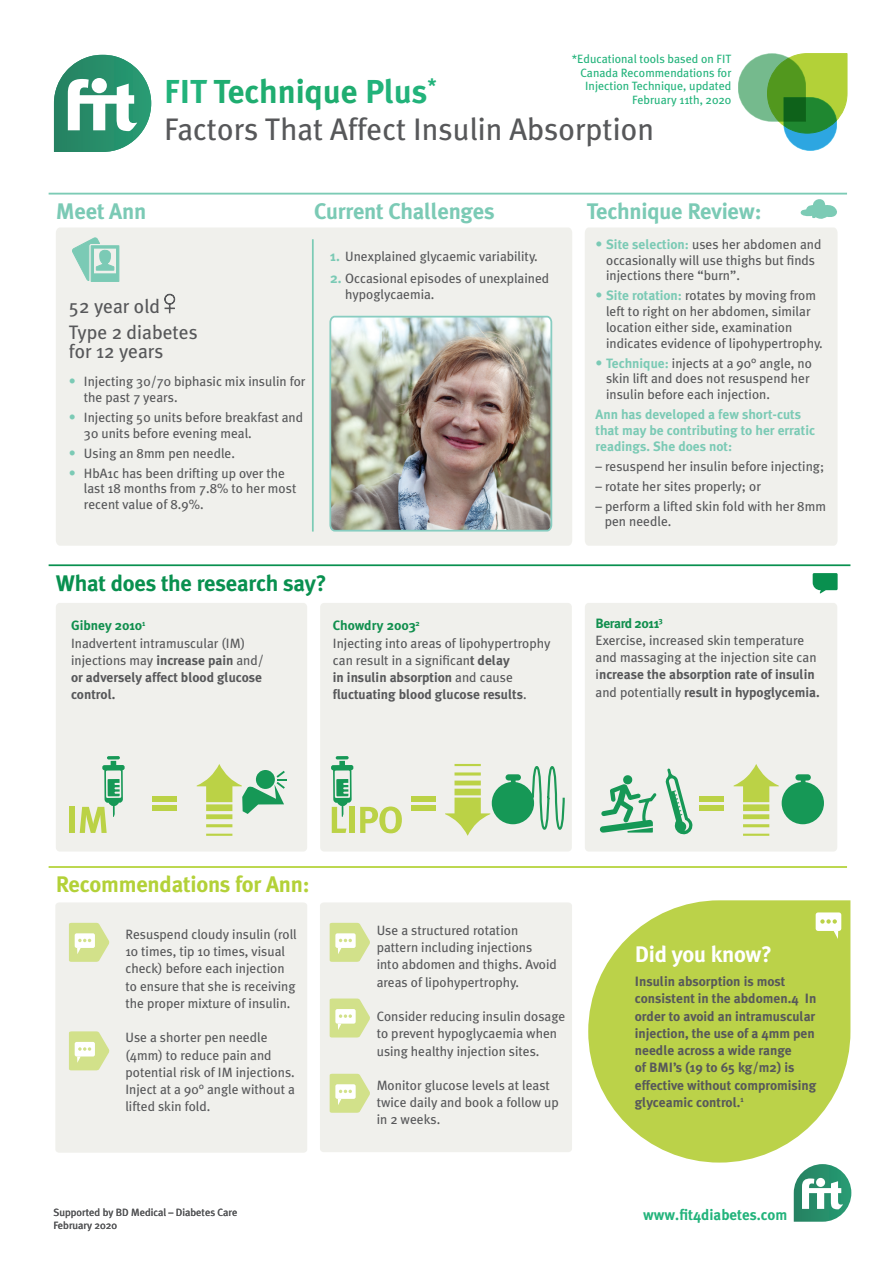
<style>
.page{position:relative;width:893px;height:1263px;background:#fff}
.page>*{position:absolute;margin:0;border:0;box-sizing:border-box;transform-origin:0 0}
.t1{font:700 33.15px "Meta Plus";color:#1fad70}
.t2{font:31.2px "Meta Plus";color:#57585a}
.t3{font:700 22.5px "Meta Plus";letter-spacing:-.01em;color:#7bcab5}
.t4{font:700 22.5px "Meta Plus";letter-spacing:-.01em;color:#09904f}
.t5{font:700 22.5px "Meta Plus";letter-spacing:-.01em;color:#b3d138}
.t6{font:700 22.5px "Meta Plus";letter-spacing:-.01em;color:#fff}
.t7{font:19.5px/26px "Meta Plus";color:#57585a}
.t8{font:700 15.15px "Meta Plus";color:#22b37b}
.t9{font:13.5px/17.2px "Meta Plus";color:#57585a}
.t10{font:700 13.5px/17.2px "Meta Plus";color:#57585a}
.t11{font:700 13.5px/15.8px "Meta Plus";color:#7bcab5}
.t12{font:700 13.5px "Meta Plus";color:#118f4e}
.t13{font:700 13.5px "Meta Plus";letter-spacing:-.03em;color:#118f4e}
.t14{font:12px/13.5px "Meta Plus";color:#22b37b;text-align:right}
.t15{font:10.5px/12.6px "Meta Plus";color:#57585a}
.s1{color:#22b37b}
.s2{font-size:14.25px;color:#7bcab5}
.s3{font-weight:700;font-size:14.25px;color:#7bcab5}
.s4{font-weight:400}
.s5{font-weight:700}
.s6{font-weight:700;color:#7bcab5}
</style>
<div class="page">
<svg style="left:766px;top:54px;width:81px;height:96px"></svg>
<svg style="left:738px;top:54px;width:68px;height:67px;background:#6fad64"></svg>
<svg style="left:54px;top:55px;width:97px;height:97px"></svg>
<svg style="left:794px;top:1164px;width:57px;height:58px"></svg>
<div style="left:56px;top:228px;width:516px;height:318px;background:#f0f0ec"></div>
<svg style="left:164px;top:294px;width:11px;height:19px"></svg>
<svg style="left:72px;top:238px;width:47px;height:43px;background:#abd9cb"></svg>
<hr style="left:49px;top:564px;width:801px;height:2px;background:#09904f">
<hr style="left:49px;top:866px;width:798px;height:2px;background:#b3d237">
<svg style="left:813px;top:573px;width:25px;height:21px"></svg>
<svg style="left:801px;top:199px;width:36px;height:20px"></svg>
<div style="left:56px;top:603px;width:251px;height:248px;background:#f0f0ec;border-radius:4px"></div>
<div style="left:320px;top:603px;width:252px;height:248px;background:#f0f0ec;border-radius:4px"></div>
<div style="left:585px;top:603px;width:252px;height:248px;background:#f0f0ec;border-radius:4px"></div>
<div style="left:55px;top:902px;width:252px;height:251px;background:#f0f0ec;border-radius:4px"></div>
<div style="left:585px;top:228px;width:252px;height:318px;background:#f0f0ec"></div>
<div style="left:320px;top:902px;width:252px;height:250px;background:#f0f0ec;border-radius:4px"></div>
<hr style="left:312px;top:239px;width:2px;height:292px;background:#7ccbb5">
<hr style="left:49px;top:193px;width:798px;height:2px;background:#7ccbb5">
<img style="left:329px;top:315px;width:224px;height:217px">
<svg style="left:588px;top:900px;width:262px;height:262px;fill:#bbd249"></svg>
<svg style="left:816px;top:912px;width:25px;height:27px"></svg>
<svg style="left:69px;top:923px;width:41px;height:39px"></svg>
<svg style="left:330px;top:923px;width:40px;height:39px"></svg>
<svg style="left:330px;top:998px;width:40px;height:39px;background:#dee8ac"></svg>
<svg style="left:330px;top:1074px;width:40px;height:39px"></svg>
<svg style="left:69px;top:1031px;width:41px;height:39px"></svg>
<svg style="left:665px;top:768px;width:28px;height:67px"></svg>
<div style="left:152px;top:796px;width:24px;height:6px;background:#bbd246"></div>
<div style="left:152px;top:805px;width:24px;height:5px;background:#bbd246"></div>
<div style="left:411px;top:796px;width:25px;height:6px;background:#bbd246"></div>
<div style="left:411px;top:805px;width:25px;height:5px;background:#bbd246"></div>
<div style="left:699px;top:796px;width:25px;height:6px;background:#bbd246"></div>
<div style="left:699px;top:805px;width:25px;height:5px;background:#bbd246"></div>
<svg style="left:734px;top:764px;width:90px;height:72px"></svg>
<svg style="left:197px;top:764px;width:90px;height:72px"></svg>
<div style="left:69px;top:807px;width:6px;height:26px;background:#bbd246"></div>
<svg style="left:80px;top:756px;width:45px;height:77px"></svg>
<svg style="left:331px;top:756px;width:22px;height:77px"></svg>
<div style="left:349px;top:807px;width:6px;height:26px;background:#bbd246"></div>
<svg style="left:360px;top:806px;width:42px;height:27px"></svg>
<svg style="left:445px;top:764px;width:120px;height:72px"></svg>
<svg style="left:600px;top:775px;width:56px;height:58px"></svg>
<p class="t14" style="left:572px;top:52px;width:161px">*Educational tools based on FIT<br>Canada Recommendations for<br>Injection Technique, updated<br>February 11th, 2020</p>
<h1 class="t1" style="left:164px;top:73px;width:274px"><span class="s1">FIT</span> Technique <span class="s1">Plus</span><sup>*</sup></h1>
<h2 class="t2" style="left:164px;top:112px;width:491px">Factors That Affect Insulin Absorption</h2>
<h1 class="t3" style="left:56px;top:199px;width:92px">Meet Ann</h1>
<h1 class="t3" style="left:314px;top:198px;width:182px">Current Challenges</h1>
<h1 class="t3" style="left:587px;top:198px;width:176px">Technique Review:</h1>
<p class="t7" style="left:69px;top:293px;width:130px">52 year old<br>Type 2 diabetes</p>
<p class="t7" style="left:69px;top:338px;width:96px">for 12 years</p>
<p class="t9" style="left:84px;top:373px;width:223px;line-height:15.8px;text-indent:-15px"><span class="s2">•</span> Injecting 30/70 biphasic mix insulin for the past 7 years.</p>
<p class="t9" style="left:84px;top:409px;width:221px;line-height:15.8px;text-indent:-15px"><span class="s2">•</span> Injecting 50 units before breakfast and<br>30 units before evening meal.</p>
<p class="t9" style="left:69px;top:444px;width:168px"><span class="s2">•</span> Using an 8mm pen needle.</p>
<p class="t9" style="left:84px;top:465px;width:214px;line-height:15.8px;text-indent:-15px"><span class="s2">•</span> HbA1c has been drifting up over the last 18 months from 7.8% to her most recent value of 8.9%.</p>
<p class="t9" style="left:330px;top:248px;width:209px"><span class="s3">1.</span> Unexplained glycaemic variability.</p>
<p class="t9" style="left:345px;top:270px;width:206px;line-height:15.8px;text-indent:-15px"><span class="s3">2.</span> Occasional episodes of unexplained hypoglycaemia.</p>
<h1 class="t4" style="left:56px;top:570px;width:272px">What does the research say?</h1>
<p class="t12" style="left:71px;top:618px;width:76px">Gibney 2010<sup>1</sup></p>
<p class="t10" style="left:71px;top:634px;width:194px"><span class="s4">Inadvertent intramuscular (IM) injections may</span> increase pain <span class="s4">and/ </span>or adversely affect blood glucose control.</p>
<p class="t12" style="left:333px;top:618px;width:88px">Chowdry 2003<sup>2</sup></p>
<p class="t9" style="left:333px;top:634px;width:219px">Injecting into areas of lipohypertrophy can result in a significan<span class="s5">t delay<br>in insulin absorption</span> and cause <span class="s5">fluctuating blood glucose results</span>.</p>
<p class="t9" style="left:606px;top:236px;width:217px;line-height:15.8px;text-indent:-10px"><span class="s2">•</span> <span class="s6">Site selection:</span> uses her abdomen and occasionally will use thighs but finds injections there “burn”.</p>
<p class="t9" style="left:606px;top:288px;width:218px;line-height:15.8px;text-indent:-10px"><span class="s2">•</span> <span class="s6">Site rotation:</span> rotates by moving from left to right on her abdomen, similar location either side, examination indicates evidence of lipohypertrophy.</p>
<p class="t9" style="left:606px;top:355px;width:207px;line-height:15.8px;text-indent:-10px"><span class="s2">•</span> <span class="s6">Technique:</span> injects at a 90° angle, no skin lift and does not resuspend her insulin before each injection.</p>
<p class="t11" style="left:596px;top:406px;width:221px">Ann has developed a few short-cuts that may be contributing to her erratic readings. She does not:</p>
<p class="t9" style="left:596px;top:457px;width:230px">– resuspend her insulin before injecting;</p>
<p class="t9" style="left:596px;top:477px;width:167px">– rotate her sites properly; or</p>
<p class="t9" style="left:605px;top:498px;width:223px;line-height:15.8px;text-indent:-9px">– perform a lifted skin fold with her 8mm pen needle.</p>
<p class="t13" style="left:596px;top:615px;width:69px">Berard 2011<sup>3</sup></p>
<p class="t9" style="left:596px;top:631px;width:226px">Exercise, increased skin temperature and massaging at the injection site can i<span class="s5">ncrease the absorption rate of insulin </span>and potentially <span class="s5">result in hypoglycemia.</span></p>
<h1 class="t5" style="left:56px;top:871px;width:255px">Recommendations for Ann:</h1>
<p class="t9" style="left:125px;top:925px;width:173px">Resuspend cloudy insulin (roll<br>10 times, tip 10 times, visual check) before each injection to ensure that she is receiving the proper mixture of insulin.</p>
<p class="t9" style="left:125px;top:1029px;width:171px">Use a shorter pen needle (4mm) to reduce pain and potential risk of IM injections.<br>Inject at a 90° angle without a lifted skin fold.</p>
<p class="t15" style="left:53px;top:1206px;width:185px">Supported by BD Medical – Diabetes Care<br>February 2020</p>
<p class="t9" style="left:377px;top:921px;width:182px">Use a structured rotation pattern including injections into abdomen and thighs. Avoid areas of lipohypertrophy.</p>
<p class="t9" style="left:377px;top:1008px;width:190px">Consider reducing insulin dosage to prevent hypoglycaemia when using healthy injection sites.</p>
<p class="t9" style="left:377px;top:1076px;width:184px">Monitor glucose levels at least twice daily and book a follow up in 2 weeks.</p>
<p class="t6" style="left:635px;top:941px;width:139px">Did you know?</p>
<p class="t10" style="left:635px;top:973px;width:183px">Insulin absorption is most consistent in the abdomen.4 In order to avoid an intramuscular injection, the use of a 4mm pen needle across a wide range<br>of BMI’s (19 to 65 kg/m2) is effective without compromising glyceamic control.<sup>1</sup></p>
<p class="t8" style="left:643px;top:1206px;width:145px">www.fit4diabetes.com</p>
</div>
